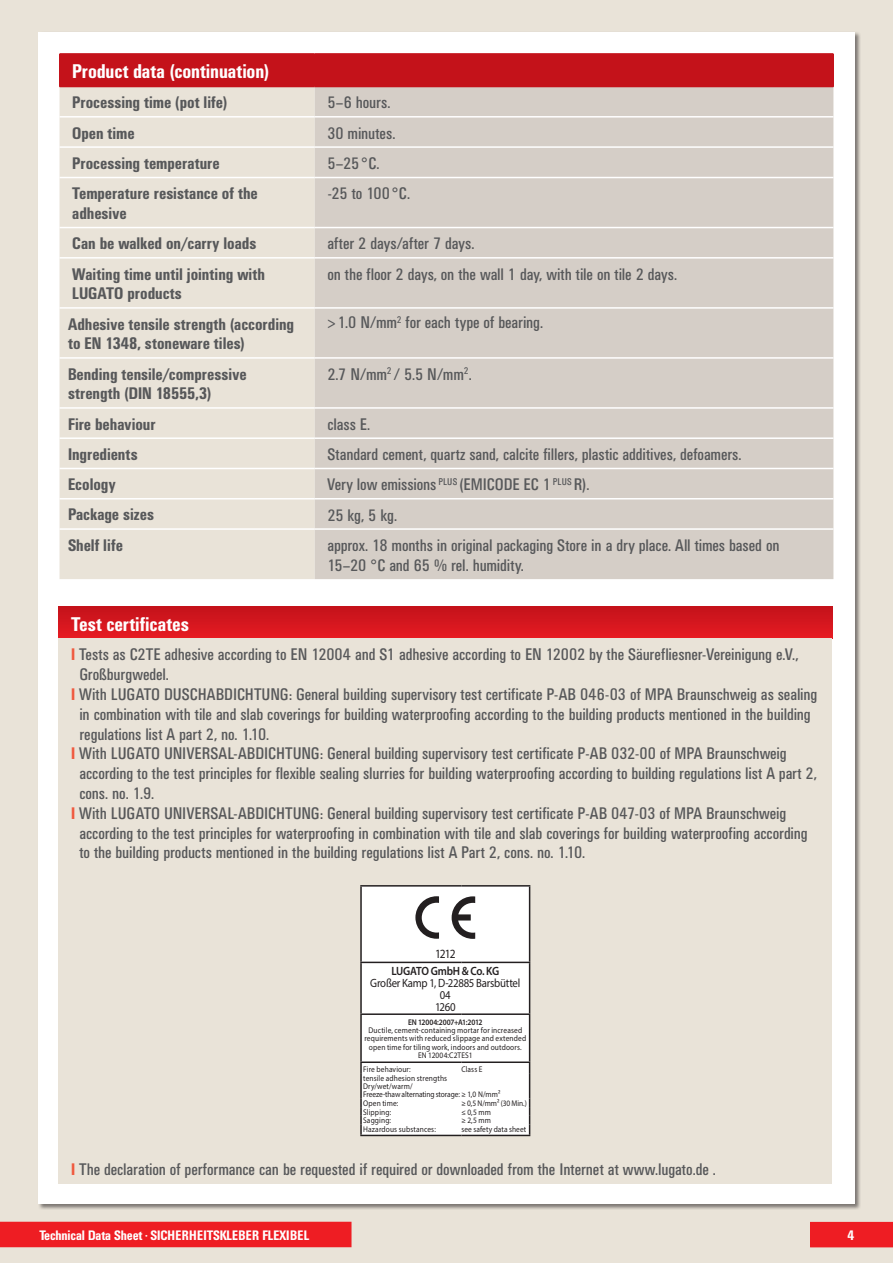
<style>
.page{position:relative;width:893px;height:1263px;background:#e9e3d8}
.page>*{position:absolute;margin:0;border:0;box-sizing:border-box;transform-origin:0 0}
.t1{font:500 condensed 19.5px "UN11";letter-spacing:.01em;color:#fff}
.t2{font:condensed 16.5px/19.8px "UN11";color:#57585a}
.t3{font:500 condensed 16.5px/19.8px "UN11";letter-spacing:.01em;color:#57585a}
.t4{font:500 condensed 13.5px "UN11";color:#fff}
.t5{font:12.6px "Myriad Pro";color:#231f20;scale:.9 1}
.t6{font:12px/12px "Myriad Pro";letter-spacing:-.02em;color:#231f20;text-align:center;scale:.9 1}
.t7{font:600 12px "Myriad Pro";letter-spacing:-.025em;color:#231f20;scale:.9 1}
.t8{font:8.25px/8.2px "Myriad Pro";letter-spacing:.015em;color:#231f20;text-align:center;scale:.9 1}
.t9{font:600 8.25px "Myriad Pro";letter-spacing:-.015em;color:#231f20;scale:.9 1}
.s1{font-family:"Univers"}
.s2{font-weight:500;color:#f0593e}
</style>
<div class="page">
<div style="left:38px;top:32px;width:817px;height:1171px;background:#fff"></div>
<div style="left:810px;top:1222px;width:83px;height:25px;background:#ee1d23"></div>
<div style="left:0;top:1222px;width:351px;height:25px;background:#ee1d23"></div>
<div style="left:60px;top:54px;width:255px;height:33px;background:#c4121a"></div>
<div style="left:315px;top:54px;width:518px;height:33px;background:#c4121a"></div>
<div style="left:60px;top:87px;width:255px;height:492px;background:#e9e3d8"></div>
<div style="left:315px;top:87px;width:518px;height:492px;background:#d5cec7"></div>
<hr style="left:60px;top:116px;width:255px;height:2px;background:#fff">
<hr style="left:315px;top:116px;width:518px;height:2px;background:#fff">
<hr style="left:60px;top:146px;width:255px;height:2px;background:#fff">
<hr style="left:315px;top:146px;width:518px;height:2px;background:#fff">
<hr style="left:60px;top:177px;width:255px;height:1px;background:#fff">
<hr style="left:315px;top:177px;width:518px;height:1px;background:#fff">
<hr style="left:60px;top:227px;width:255px;height:1px;background:#fff">
<hr style="left:315px;top:227px;width:518px;height:1px;background:#fff">
<hr style="left:60px;top:257px;width:255px;height:2px;background:#fff">
<hr style="left:315px;top:257px;width:518px;height:2px;background:#fff">
<hr style="left:60px;top:307px;width:255px;height:2px;background:#fff">
<hr style="left:315px;top:307px;width:518px;height:2px;background:#fff">
<hr style="left:60px;top:357px;width:255px;height:2px;background:#fff">
<hr style="left:315px;top:357px;width:518px;height:2px;background:#fff">
<hr style="left:60px;top:407px;width:255px;height:2px;background:#fff">
<hr style="left:315px;top:407px;width:518px;height:2px;background:#fff">
<hr style="left:60px;top:437px;width:255px;height:2px;background:#fff">
<hr style="left:315px;top:437px;width:518px;height:2px;background:#fff">
<hr style="left:60px;top:468px;width:255px;height:1px;background:#fff">
<hr style="left:315px;top:468px;width:518px;height:1px;background:#fff">
<hr style="left:60px;top:498px;width:255px;height:1px;background:#fff">
<hr style="left:315px;top:498px;width:518px;height:1px;background:#fff">
<hr style="left:60px;top:528px;width:255px;height:2px;background:#fff">
<hr style="left:315px;top:528px;width:518px;height:2px;background:#fff">
<hr style="left:60px;top:53px;width:255px;height:2px;background:#c4121a">
<hr style="left:315px;top:53px;width:518px;height:2px;background:#c4121a">
<div style="left:58px;top:607px;width:774px;height:32px;background:linear-gradient(to bottom,#c4121b,#e61b22)"></div>
<div style="left:58px;top:639px;width:774px;height:545px;background:#e9e3d8"></div>
<hr style="left:360px;top:885px;width:101px;height:1px;background:#231f20">
<hr style="left:461px;top:885px;width:69px;height:1px;background:#231f20">
<hr style="left:360px;top:1135px;width:101px;height:1px;background:#231f20">
<hr style="left:461px;top:1135px;width:69px;height:1px;background:#231f20">
<svg style="left:360px;top:886px;width:170px;height:249px;background:#ececec"></svg>
<p class="t1" style="left:72px;top:60px;width:198px">Product data (continuation)</p>
<p class="t3" style="left:72px;top:92px;width:156px">Processing time (pot life)</p>
<p class="t2" style="left:327px;top:93px;width:64px">5–6 hours.</p>
<p class="t3" style="left:72px;top:123px;width:64px">Open time</p>
<p class="t2" style="left:327px;top:123px;width:69px">30 minutes.</p>
<p class="t3" style="left:72px;top:153px;width:149px">Processing temperature</p>
<p class="t2" style="left:327px;top:153px;width:53px">5–25 <span class="s1">°</span>C.</p>
<p class="t3" style="left:72px;top:183px;width:187px">Temperature resistance of the adhesive</p>
<p class="t2" style="left:327px;top:184px;width:84px">-25 to 100 <span class="s1">°</span>C.</p>
<p class="t3" style="left:72px;top:233px;width:185px">Can be walked on/carry loads</p>
<p class="t2" style="left:327px;top:234px;width:148px">after 2 days/after 7 days.</p>
<p class="t3" style="left:72px;top:264px;width:194px">Waiting time until jointing with<br>LUGATO products</p>
<p class="t2" style="left:327px;top:264px;width:351px">on the floor 2 days, on the wall 1 day, with tile on tile 2 days.</p>
<p class="t3" style="left:68px;top:314px;width:227px">Adhesive tensile strength (according to EN 1348, stoneware tiles)</p>
<p class="t2" style="left:327px;top:313px;width:217px"><span class="s1">&gt;</span>1.0 N/mm<sup>2</sup> for each type of bearing.</p>
<p class="t3" style="left:68px;top:364px;width:180px">Bending tensile/compressive strength (DIN 18555,3)</p>
<p class="t2" style="left:327px;top:364px;width:146px">2.7 N/mm<sup>2</sup> / 5.5 N/mm<sup>2</sup>.</p>
<p class="t3" style="left:68px;top:414px;width:89px">Fire behaviour</p>
<p class="t2" style="left:327px;top:414px;width:44px">class E.</p>
<p class="t3" style="left:68px;top:444px;width:71px">Ingredients</p>
<p class="t2" style="left:327px;top:444px;width:416px">Standard cement, quartz sand, calcite fillers, plastic additives, defoamers.</p>
<p class="t3" style="left:68px;top:474px;width:49px">Ecology</p>
<p class="t2" style="left:327px;top:474px;width:263px">Very low emissions <sup>PLUS</sup> (EMICODE EC 1 <sup>PLUS</sup> R).</p>
<p class="t3" style="left:68px;top:505px;width:87px">Package sizes</p>
<p class="t2" style="left:327px;top:505px;width:71px">25 kg, 5 kg.</p>
<p class="t3" style="left:68px;top:535px;width:56px">Shelf life</p>
<p class="t2" style="left:327px;top:535px;width:453px">approx. 18 months in original packaging Store in a dry place. All times based on<br>15–20 <span class="s1">°</span>C and 65 % rel. humidity.</p>
<p class="t1" style="left:71px;top:612px;width:119px">Test certificates</p>
<p class="t2" style="left:71px;top:645px;width:729px"><span class="s2">I</span> Tests as C2TE adhesive according to EN 12004 and S1 adhesive according to EN 12002 by the Säurefliesner-Vereinigung e.V.,</p>
<p class="t2" style="left:79px;top:664px;width:91px">Großburgwedel.</p>
<p class="t2" style="left:71px;top:684px;width:747px"><span class="s2">I</span> With LUGATO DUSCHABDICHTUNG: General building supervisory test certificate P-AB 046-03 of MPA Braunschweig as sealing</p>
<p class="t2" style="left:79px;top:704px;width:733px">in combination with tile and slab coverings for building waterproofing according to the building products mentioned in the building</p>
<p class="t2" style="left:79px;top:724px;width:191px">regulations list A part 2, no. 1.10.</p>
<p class="t2" style="left:71px;top:744px;width:717px"><span class="s2">I</span> With LUGATO UNIVERSAL-ABDICHTUNG: General building supervisory test certificate P-AB 032-00 of MPA Braunschweig</p>
<p class="t2" style="left:79px;top:763px;width:739px">according to the test principles for flexible sealing slurries for building waterproofing according to building regulations list A part 2,</p>
<p class="t2" style="left:79px;top:783px;width:76px">cons. no. 1.9.</p>
<p class="t2" style="left:71px;top:803px;width:717px"><span class="s2">I</span> With LUGATO UNIVERSAL-ABDICHTUNG: General building supervisory test certificate P-AB 047-03 of MPA Braunschweig</p>
<p class="t2" style="left:79px;top:823px;width:730px">according to the test principles for waterproofing in combination with tile and slab coverings for building waterproofing according</p>
<p class="t2" style="left:79px;top:843px;width:507px">to the building products mentioned in the building regulations list A Part 2, cons. no. 1.10.</p>
<p class="t5" style="left:435px;top:946px;width:24px">1212</p>
<p class="t7" style="left:391px;top:963px;width:121px">LUGATO GmbH &amp; Co. KG</p>
<p class="t6" style="left:370px;top:976px;width:168px">Großer Kamp 1, D-22885 Barsbüttel<br>04<br>1260</p>
<p class="t9" style="left:408px;top:1017px;width:84px">EN 12004:2007+A1:2012</p>
<p class="t8" style="left:364px;top:1026px;width:181px">Ductile, cement-containing mortar for increased requirements with reduced slippage and extended open time for tiling work, indoors and outdoors.<br>EN 12004:C2TES1</p>
<p class="t8" style="left:363px;top:1065px;width:54px">Fire behaviour:</p>
<p class="t8" style="left:461px;top:1065px;width:25px">Class E</p>
<p class="t8" style="left:363px;top:1073px;width:154px;text-align:left">tensile adhesion strengths<br>Dry/wet/warm/<br>Freeze-thaw alternating storage: ≥ 1,0 N/mm²<br>Open time:</p>
<p class="t8" style="left:461px;top:1099px;width:74px">≥ 0,5 N/mm² (30 Min.)</p>
<p class="t8" style="left:363px;top:1107px;width:33px">Slipping:</p>
<p class="t8" style="left:461px;top:1107px;width:34px">≤ 0,5 mm</p>
<p class="t8" style="left:363px;top:1116px;width:33px">Sagging:</p>
<p class="t8" style="left:461px;top:1116px;width:34px">≥ 2,5 mm</p>
<p class="t8" style="left:363px;top:1125px;width:82px">Hazardous substances:</p>
<p class="t8" style="left:461px;top:1125px;width:74px">see safety data sheet</p>
<p class="t2" style="left:71px;top:1159px;width:646px"><span class="s2">I</span> The declaration of performance can be requested if required or downloaded from the Internet at www.lugato.de .</p>
<p class="t4" style="left:39px;top:1227px;width:272px">Technical Data Sheet <sup>•</sup> SICHERHEITSKLEBER FLEXIBEL</p>
<p class="t4" style="left:847px;top:1227px;width:8px">4</p>
</div>
